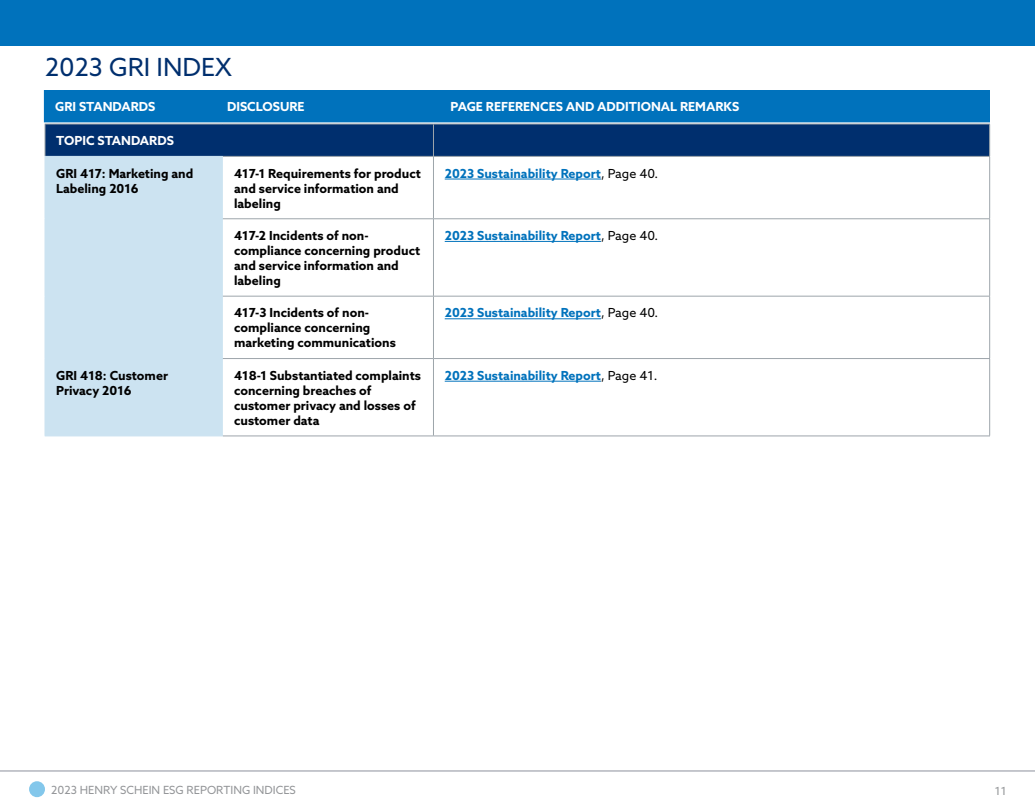
<style>
.page{position:relative;width:1035px;height:810px;background:#fff}
.page>*{position:absolute;margin:0;border:0;box-sizing:border-box;transform-origin:0 0}
.t1{font:25px "Azo Sans";color:#002f6e}
.t2{font:700 12.5px/15px "Azo Sans";color:#000}
.t3{font:700 12.5px "Azo Sans";color:#0072bc}
.t4{font:700 12.5px "Azo Sans";color:#fff}
.t5{font:11.25px "Azo Sans";color:#939598}
.s1{font-weight:400;color:#000}
</style>
<div class="page">
<div style="left:0;top:0;width:1035px;height:46px;background:#0072bc"></div>
<svg style="left:44px;top:90px;width:946px;height:66px;background:#055598"></svg>
<div style="left:46px;top:157px;width:177px;height:279px;background:#cce3f1"></div>
<hr style="left:45px;top:124px;width:178px;height:1px;background:#9da5ab">
<hr style="left:45px;top:124px;width:1px;height:32px;background:#9da5ab">
<hr style="left:223px;top:124px;width:210px;height:1px;background:#9da5ab">
<hr style="left:433px;top:124px;width:557px;height:1px;background:#9da5ab">
<hr style="left:433px;top:124px;width:1px;height:32px;background:#9da5ab">
<hr style="left:989px;top:124px;width:1px;height:32px;background:#9da5ab">
<hr style="left:433px;top:157px;width:1px;height:61px;background:#9da5ab">
<hr style="left:989px;top:157px;width:1px;height:61px;background:#9da5ab">
<hr style="left:433px;top:219px;width:1px;height:77px;background:#9da5ab">
<hr style="left:989px;top:219px;width:1px;height:77px;background:#9da5ab">
<hr style="left:433px;top:296px;width:1px;height:62px;background:#9da5ab">
<hr style="left:989px;top:296px;width:1px;height:62px;background:#9da5ab">
<hr style="left:433px;top:359px;width:1px;height:77px;background:#9da5ab">
<hr style="left:989px;top:359px;width:1px;height:77px;background:#9da5ab">
<hr style="left:223px;top:156px;width:210px;height:1px;background:#9da5ab">
<hr style="left:433px;top:156px;width:557px;height:1px;background:#9da5ab">
<hr style="left:45px;top:156px;width:178px;height:1px;background:#cce3f1">
<hr style="left:45px;top:157px;width:1px;height:61px;background:#cce3f1">
<hr style="left:45px;top:218px;width:178px;height:1px;background:#cce3f1">
<hr style="left:45px;top:219px;width:1px;height:77px;background:#cce3f1">
<hr style="left:45px;top:296px;width:178px;height:1px;background:#cce3f1">
<hr style="left:45px;top:296px;width:1px;height:62px;background:#cce3f1">
<hr style="left:45px;top:358px;width:178px;height:1px;background:#cce3f1">
<hr style="left:45px;top:359px;width:1px;height:77px;background:#cce3f1">
<hr style="left:45px;top:436px;width:178px;height:1px;background:#cce3f1">
<hr style="left:223px;top:218px;width:210px;height:1px;background:#9da5ab">
<hr style="left:223px;top:296px;width:210px;height:1px;background:#9da5ab">
<hr style="left:223px;top:358px;width:210px;height:1px;background:#9da5ab">
<hr style="left:223px;top:436px;width:210px;height:1px;background:#9da5ab">
<hr style="left:433px;top:218px;width:557px;height:1px;background:#9da5ab">
<hr style="left:433px;top:296px;width:557px;height:1px;background:#9da5ab">
<hr style="left:433px;top:358px;width:557px;height:1px;background:#9da5ab">
<hr style="left:433px;top:436px;width:557px;height:1px;background:#9da5ab">
<hr style="left:445px;top:179px;width:156px;height:1px;background:#0072bc">
<hr style="left:445px;top:241px;width:156px;height:1px;background:#0072bc">
<hr style="left:445px;top:318px;width:156px;height:1px;background:#0072bc">
<hr style="left:445px;top:381px;width:156px;height:1px;background:#0072bc">
<hr style="left:0;top:770px;width:1035px;height:2px;background:#a3a7b0">
<div style="left:29px;top:781px;width:16px;height:16px;background:#83c7eb;border-radius:50%"></div>
<h1 class="t1" style="left:45px;top:51px;width:188px">2023 GRI INDEX</h1>
<p class="t4" style="left:55px;top:98px;width:102px">GRI STANDARDS</p>
<p class="t4" style="left:227px;top:98px;width:79px">DISCLOSURE</p>
<p class="t4" style="left:450px;top:98px;width:290px">PAGE REFERENCES AND ADDITIONAL REMARKS</p>
<p class="t4" style="left:56px;top:132px;width:119px">TOPIC STANDARDS</p>
<p class="t2" style="left:56px;top:165px;width:139px">GRI 417: Marketing and<br>Labeling 2016</p>
<p class="t2" style="left:234px;top:165px;width:188px">417-1 Requirements for product and service information and labeling</p>
<p class="t3" style="left:445px;top:165px;width:215px">2023 Sustainability Report<span class="s1">, Page 40.</span></p>
<p class="t2" style="left:234px;top:228px;width:188px">417-2 Incidents of non&shy;compliance concerning product and service information and labeling</p>
<p class="t3" style="left:445px;top:227px;width:215px">2023 Sustainability Report<span class="s1">, Page 40.</span></p>
<p class="t2" style="left:234px;top:305px;width:163px">417-3 Incidents of non&shy;compliance concerning marketing communications</p>
<p class="t3" style="left:445px;top:305px;width:215px">2023 Sustainability Report<span class="s1">, Page 40.</span></p>
<p class="t2" style="left:56px;top:368px;width:113px">GRI 418: Customer<br>Privacy 2016</p>
<p class="t2" style="left:234px;top:368px;width:188px">418-1 Substantiated complaints concerning breaches of customer privacy and losses of customer data</p>
<p class="t3" style="left:445px;top:367px;width:214px">2023 Sustainability Report<span class="s1">, Page 41.</span></p>
<p class="t5" style="left:51px;top:782px;width:246px">2023 HENRY SCHEIN ESG REPORTING INDICES</p>
<p class="t5" style="left:995px;top:783px;width:13px">11</p>
</div>
